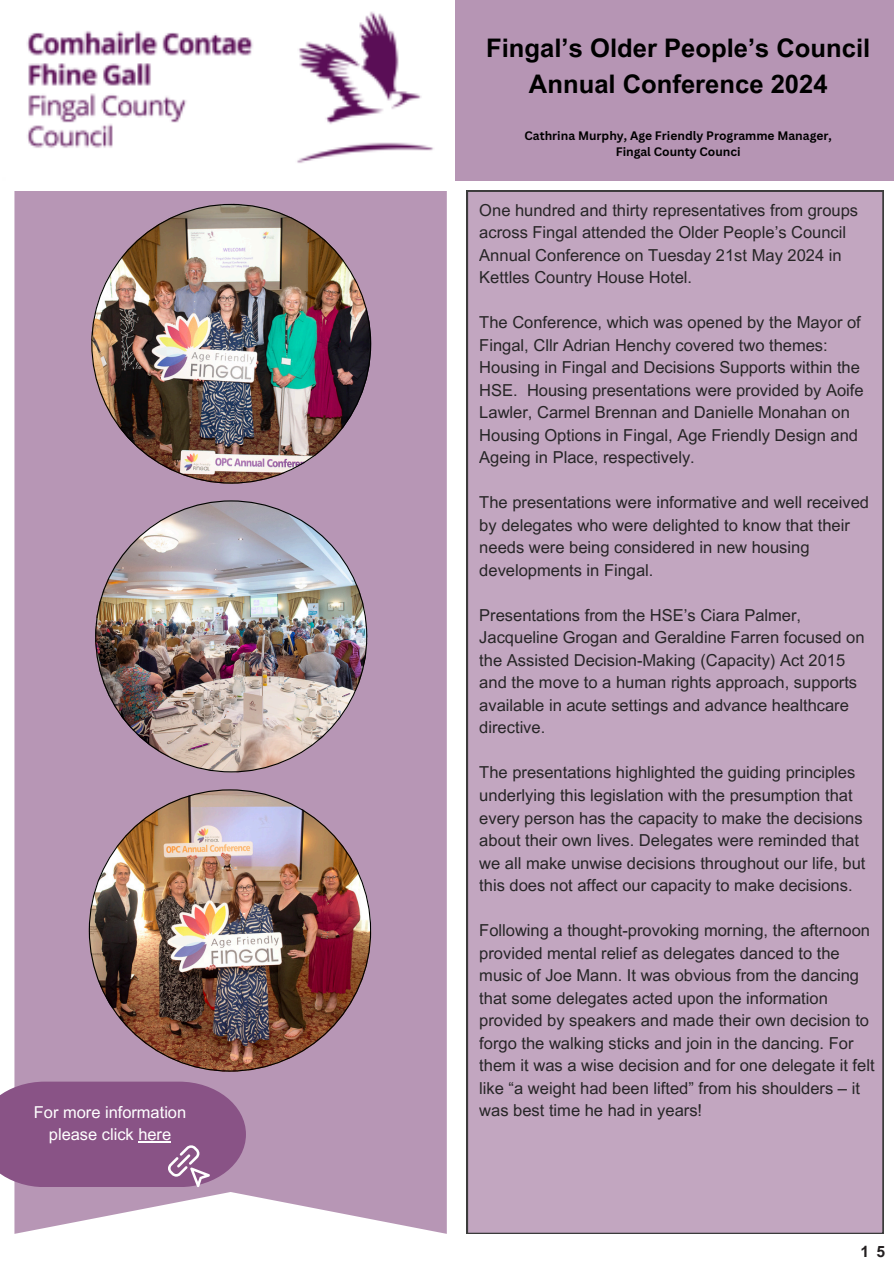
<style>
.page{position:relative;width:894px;height:1264px;background:#fff}
.page>*{position:absolute;margin:0;border:0;box-sizing:border-box;transform-origin:0 0}
.t1{font:700 25.65px/35.7px "Arial MT Pro";color:#000;text-align:center}
.t2{font:16.5px/22.5px "Arial MT Pro";color:#1e1e1e}
.t3{font:16.35px/22.5px "Arial MT Pro";color:#fff;text-align:center}
.t4{font:700 15.6px "Arial MT Pro";color:#231f20}
.t5{font:700 12px/16px "Canva Sans";color:#000;text-align:center}
</style>
<div class="page">
<div style="left:467px;top:191px;width:416px;height:1042px;background:#c2a6c0"></div>
<div style="left:0;top:0;width:893px;height:180px;background:#b695b4"></div>
<div style="left:14px;top:191px;width:432px;height:1042px;background:#b796b5"></div>
<img style="left:89px;top:789px;width:282px;height:282px">
<img style="left:91px;top:204px;width:280px;height:279px">
<img style="left:95px;top:500px;width:272px;height:272px">
<img style="left:0;top:0;width:455px;height:180px">
<svg style="left:0;top:1081px;width:246px;height:106px;background:#8f5c8c"></svg>
<p class="t3" style="left:34px;top:1102px;width:154px">For more information please click here</p>
<p class="t1" style="left:486px;top:33px;width:385px">Fingal’s Older People’s Council<br>Annual Conference 2024</p>
<p class="t5" style="left:524px;top:127px;width:309px">Cathrina Murphy, Age Friendly Programme Manager,<br>Fingal County Counci</p>
<p class="t2" style="left:479px;top:201px;width:380px">One hundred and thirty representatives from groups across Fingal attended the Older People’s Council Annual Conference on Tuesday 21st May 2024 in Kettles Country House Hotel.</p>
<p class="t2" style="left:479px;top:313px;width:386px">The Conference, which was opened by the Mayor of Fingal, Cllr Adrian Henchy covered two themes:<br>Housing in Fingal and Decisions Supports within the HSE. Housing presentations were provided by Aoife Lawler, Carmel Brennan and Danielle Monahan on Housing Options in Fingal, Age Friendly Design and Ageing in Place, respectively.</p>
<p class="t2" style="left:479px;top:493px;width:391px">The presentations were informative and well received by delegates who were delighted to know that their needs were being considered in new housing developments in Fingal.</p>
<p class="t2" style="left:479px;top:606px;width:386px">Presentations from the HSE’s Ciara Palmer, Jacqueline Grogan and Geraldine Farren focused on the Assisted Decision-Making (Capacity) Act 2015 and the move to a human rights approach, supports available in acute settings and advance healthcare directive.</p>
<p class="t2" style="left:479px;top:763px;width:387px">The presentations highlighted the guiding principles underlying this legislation with the presumption that every person has the capacity to make the decisions about their own lives. Delegates were reminded that we all make unwise decisions throughout our life, but this does not affect our capacity to make decisions.</p>
<p class="t2" style="left:479px;top:921px;width:396px">Following a thought-provoking morning, the afternoon provided mental relief as delegates danced to the music of Joe Mann. It was obvious from the dancing that some delegates acted upon the information provided by speakers and made their own decision to forgo the walking sticks and join in the dancing. For them it was a wise decision and for one delegate it felt like “a weight had been lifted” from his shoulders – it was best time he had in years!</p>
<h2 class="t4" style="left:860px;top:1245px;width:26px">1 5</h2>
</div>
